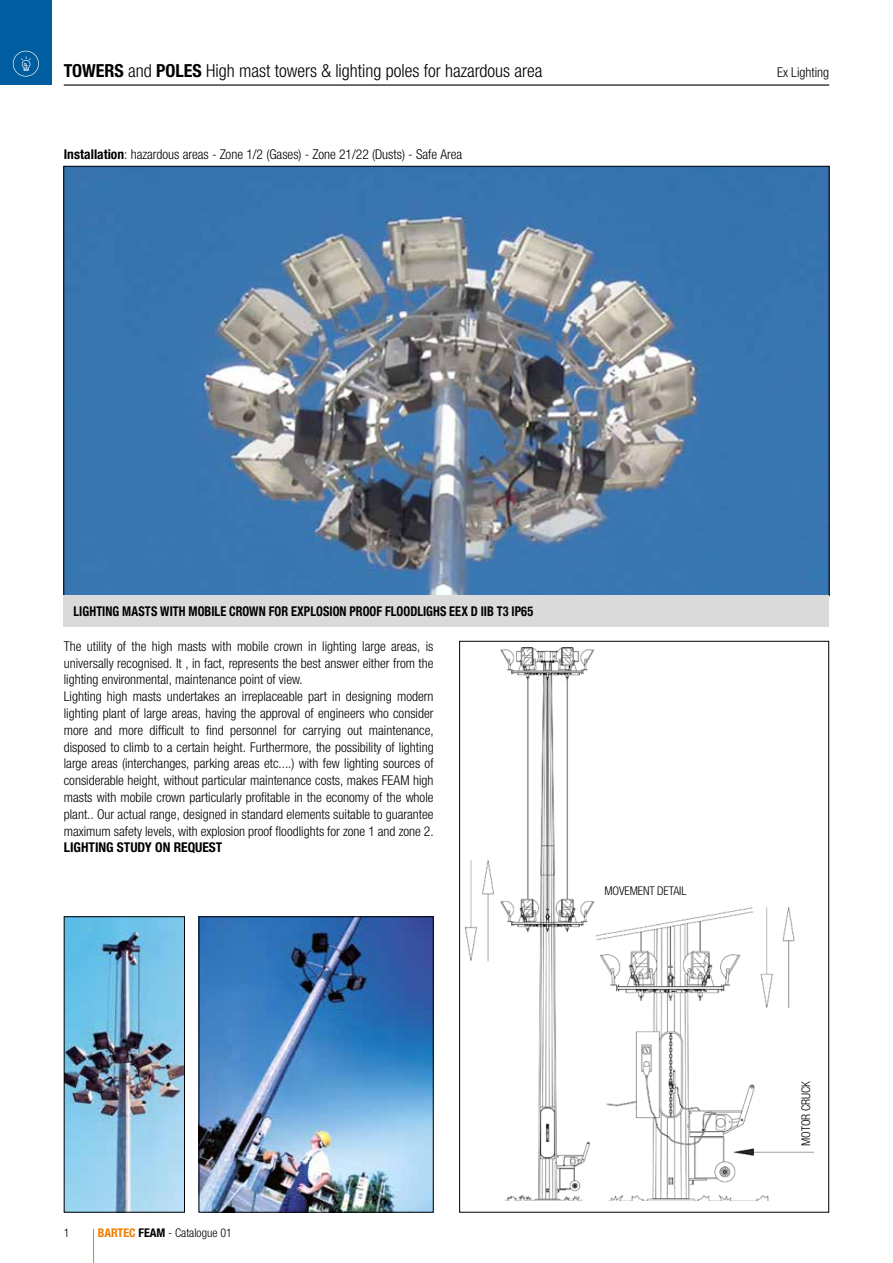
<style>
.page{position:relative;width:893px;height:1263px;background:#fff}
.page>*{position:absolute;margin:0;border:0;box-sizing:border-box;transform-origin:0 0}
.t1{font:300 condensed 18px "Helvetica Neue LTW1 G";color:#000}
.t2{font:300 condensed 13.5px/16.8px "Helvetica Neue LTW1 G";color:#000}
.t3{font:700 condensed 13.5px "Helvetica Neue LTW1 G";letter-spacing:.005em;color:#000;scale:.91 1}
.t4{font:700 condensed 13.5px "Helvetica Neue LTW1 G";letter-spacing:.005em;color:#000}
.t5{font:300 condensed 12px "Helvetica Neue";letter-spacing:-.01em;color:#000}
.t6{font:300 condensed 12px "Helvetica Neue LTW1 G";color:#000}
.s1{font-weight:700}
.s2{font-weight:700;color:#ef7d00}
</style>
<div class="page">
<hr style="left:93px;top:1229px;width:1px;height:34px;background:#ef7d00">
<div style="left:0;top:0;width:52px;height:85px;background:#005d9f"></div>
<svg style="left:13px;top:51px;width:26px;height:26px"></svg>
<img style="left:66px;top:168px;width:761px;height:426px">
<img style="left:465px;top:647px;width:348px;height:553px">
<img style="left:66px;top:918px;width:117px;height:292px">
<div style="left:64px;top:916px;width:121px;height:296px;border:1px solid #000"></div>
<img style="left:201px;top:918px;width:230px;height:292px">
<div style="left:199px;top:916px;width:234px;height:296px;border:1px solid #000"></div>
<hr style="left:64px;top:84px;width:765px;height:2px;background:#000">
<div style="left:64px;top:595px;width:765px;height:32px;background:#dadada"></div>
<h1 class="t1" style="left:64px;top:60px;width:480px"><span class="s1">TOWERS</span> and <span class="s1">POLES</span> High mast towers &amp; lighting poles for hazardous area</h1>
<p class="t2" style="left:64px;top:146px;width:400px"><span class="s1">Installation</span>: hazardous areas - Zone 1/2 (Gases) - Zone 21/22 (Dusts) - Safe Area</p>
<p class="t2" style="left:777px;top:63px;width:54px">Ex Lighting</p>
<p class="t3" style="left:74px;top:603px;width:507px">LIGHTING MASTS WITH MOBILE CROWN FOR EXPLOSION PROOF FLOODLIGHS EEX D IIB T3 IP65</p>
<p class="t2" style="left:64px;top:638px;width:371px">The utility of the high masts with mobile crown in lighting large areas, is universally recognised. It , in fact, represents the best answer either from the lighting environmental, maintenance point of view.<br>Lighting high masts undertakes an irreplaceable part in designing modern lighting plant of large areas, having the approval of engineers who consider more and more difficult to find personnel for carrying out maintenance, disposed to climb to a certain height. Furthermore, the possibility of lighting large areas (interchanges, parking areas etc....) with few lighting sources of considerable height, without particular maintenance costs, makes FEAM high masts with mobile crown particularly profitable in the economy of the whole plant.. Our actual range, designed in standard elements suitable to guarantee maximum safety levels, with explosion proof floodlights for zone 1 and zone 2.</p>
<p class="t4" style="left:64px;top:839px;width:160px">LIGHTING STUDY ON REQUEST</p>
<p class="t5" style="left:604px;top:884px;width:84px">MOVEMENT DETAIL</p>
<p class="t6" style="left:64px;top:1226px;width:7px">1</p>
<p class="t6" style="left:98px;top:1226px;width:136px"><span class="s2">BARTEC</span> <span class="s1">FEAM</span> - Catalogue 01</p>
<p class="t5" style="left:799px;top:1146px;width:66px;rotate:-90deg">MOTOR CRUCK</p>
</div>
